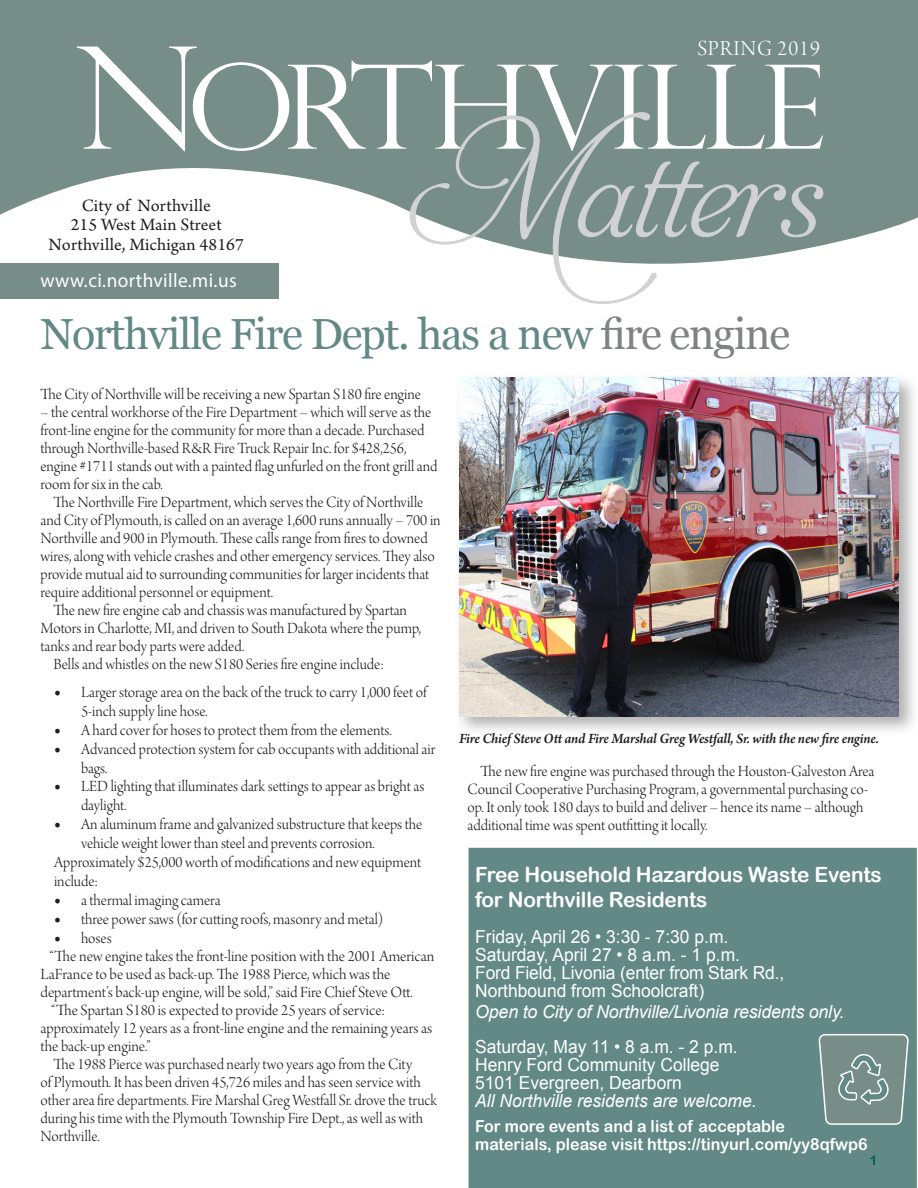
<style>
.page{position:relative;width:918px;height:1188px;background:#fff}
.page>*{position:absolute;margin:0;border:0;box-sizing:border-box;transform-origin:0 0}
.t1{font:43.5px "Georgia";letter-spacing:-.03em;color:#628986}
.t2{font:22.8px "Arno Pro Light Display";letter-spacing:.04em;color:#fff}
.t3{font:21px/25.2px "Arial Rounded MT Bold";letter-spacing:-.01em;color:#fff}
.t4{font:19.65px "Myriad Pro";letter-spacing:.02em;color:#fff}
.t5{font:18.15px/19.6px "Arno Pro";letter-spacing:.01em;color:#231f20;text-align:center}
.t6{font:18px/18px "Arial";color:#fff}
.t7{font:italic 18px/34.5px "Arial";letter-spacing:-.01em;color:#fff}
.t8{font:16.5px/18px "Arno Pro Light Display";color:#231f20}
.t9{font:16.5px/18px "Arial Rounded MT Bold";color:#fff}
.t10{font:italic 600 15px "Arno Pro";letter-spacing:-.015em;color:#231f20}
.t11{font:13.5px "Arial Rounded MT Bold";color:#005d67}
.s1{color:#808285}
.s2{font-family:"Minion Pro";font-size:18px}
.s3{font-style:normal}
.s4{font-style:italic}
</style>
<div class="page">
<div style="left:469px;top:849px;width:447px;height:338px;background:#628986"></div>
<div style="left:469px;top:848px;width:448px;height:340px;border:2px solid #628986"></div>
<svg style="left:0;top:0;width:918px;height:276px;fill:#768d88"></svg>
<svg style="left:404px;top:151px;width:253px;height:153px"></svg>
<svg style="left:572px;top:161px;width:252px;height:77px;background:#8a9c99"></svg>
<div style="left:0;top:263px;width:278px;height:36px;background:#768d88"></div>
<svg style="left:77px;top:47px;width:746px;height:104px"></svg>
<svg style="left:818px;top:1034px;width:91px;height:91px;background:#819894"></svg>
<div style="left:454px;top:373px;width:464px;height:363px;background:#231f20;opacity:.35"></div>
<img style="left:459px;top:378px;width:440px;height:338px">
<p class="t5" style="left:49px;top:196px;width:197px">City of Northville<br>215 West Main Street<br>Northville, Michigan 48167</p>
<p class="t4" style="left:40px;top:268px;width:198px">www.ci.northville.mi.us</p>
<p class="t2" style="left:697px;top:36px;width:124px">SPRING 2019</p>
<p class="t1" style="left:40px;top:307px;width:751px">Northville Fire Dept. has a new <span class="s1">fire engine</span></p>
<p class="t8" style="left:40px;top:386px;width:382px">The City of Northville will be receiving a new Spartan S180 fire engine</p>
<p class="t8" style="left:40px;top:404px;width:392px">– the central workhorse of the Fire Department – which will serve as the</p>
<p class="t8" style="left:40px;top:422px;width:385px">front-line engine for the community for more than a decade. Purchased</p>
<p class="t8" style="left:40px;top:440px;width:367px">through Northville-based R&amp;R Fire Truck Repair Inc. for $428,256,</p>
<p class="t8" style="left:40px;top:458px;width:398px">engine #1711 stands out with a painted flag unfurled on the front grill and</p>
<p class="t8" style="left:40px;top:476px;width:124px">room for six in the cab.</p>
<p class="t8" style="left:53px;top:494px;width:371px">The Northville Fire Department, which serves the City of Northville</p>
<p class="t8" style="left:40px;top:512px;width:402px">and City of Plymouth, is called on an average 1,600 runs annually – 700 in</p>
<p class="t8" style="left:40px;top:530px;width:389px">Northville and 900 in Plymouth. These calls range from fires to downed</p>
<p class="t8" style="left:40px;top:548px;width:396px">wires, along with vehicle crashes and other emergency services. They also</p>
<p class="t8" style="left:40px;top:566px;width:390px">provide mutual aid to surrounding communities for larger incidents that</p>
<p class="t8" style="left:40px;top:584px;width:234px">require additional personnel or equipment.</p>
<p class="t8" style="left:53px;top:602px;width:355px">The new fire engine cab and chassis was manufactured by Spartan</p>
<p class="t8" style="left:40px;top:620px;width:382px">Motors in Charlotte, MI, and driven to South Dakota where the pump,</p>
<p class="t8" style="left:40px;top:638px;width:205px">tanks and rear body parts were added.</p>
<p class="t8" style="left:53px;top:656px;width:332px">Bells and whistles on the new S180 Series fire engine include:</p>
<p class="t8" style="left:81px;top:684px;width:347px;line-height:18.9px;text-indent:-27px"><span class="s2">•</span> Larger storage area on the back of the truck to carry 1,000 feet of<br>5-inch supply line hose.</p>
<p class="t8" style="left:54px;top:722px;width:339px"><span class="s2">•</span> A hard cover for hoses to protect them from the elements.</p>
<p class="t8" style="left:81px;top:740px;width:356px;line-height:18.9px;text-indent:-27px"><span class="s2">•</span> Advanced protection system for cab occupants with additional air bags.</p>
<p class="t8" style="left:81px;top:778px;width:345px;line-height:18.9px;text-indent:-27px"><span class="s2">•</span> LED lighting that illuminates dark settings to appear as bright as daylight.</p>
<p class="t8" style="left:81px;top:816px;width:343px;line-height:18.9px;text-indent:-27px"><span class="s2">•</span> An aluminum frame and galvanized substructure that keeps the vehicle weight lower than steel and prevents corrosion.</p>
<p class="t8" style="left:54px;top:854px;width:369px;line-height:18.9px">Approximately $25,000 worth of modifications and new equipment include:</p>
<p class="t8" style="left:54px;top:892px;width:168px"><span class="s2">•</span> a thermal imaging camera</p>
<p class="t8" style="left:54px;top:911px;width:331px"><span class="s2">•</span> three power saws (for cutting roofs, masonry and metal)</p>
<p class="t8" style="left:54px;top:930px;width:59px"><span class="s2">•</span> hoses</p>
<p class="t8" style="left:50px;top:948px;width:386px">“The new engine takes the front-line position with the 2001 American</p>
<p class="t8" style="left:40px;top:966px;width:352px">LaFrance to be used as back-up. The 1988 Pierce, which was the</p>
<p class="t8" style="left:40px;top:984px;width:374px">department’s back-up engine, will be sold,” said Fire Chief Steve Ott.</p>
<p class="t8" style="left:51px;top:1002px;width:336px">“The Spartan S180 is expected to provide 25 years of service:</p>
<p class="t8" style="left:40px;top:1020px;width:393px">approximately 12 years as a front-line engine and the remaining years as</p>
<p class="t8" style="left:40px;top:1038px;width:112px">the back-up engine.”</p>
<p class="t8" style="left:40px;top:1056px;width:398px;text-indent:13px">The 1988 Pierce was purchased nearly two years ago from the City<br>of Plymouth. It has been driven 45,726 miles and has seen service with other area fire departments. Fire Marshal Greg Westfall Sr. drove the truck during his time with the Plymouth Township Fire Dept., as well as with Northville.</p>
<p class="t10" style="left:459px;top:730px;width:421px">Fire Chief Steve Ott and Fire Marshal Greg Westfall, Sr. with the new fire engine.</p>
<p class="t8" style="left:468px;top:763px;width:408px;text-indent:13px">The new fire engine was purchased through the Houston-Galveston Area Council Cooperative Purchasing Program, a governmental purchasing co&shy;op. It only took 180 days to build and deliver – hence its name – although additional time was spent outfitting it locally.</p>
<p class="t3" style="left:475px;top:861px;width:408px">Free Household Hazardous Waste Events for Northville Residents</p>
<p class="t6" style="left:475px;top:928px;width:311px">Friday, April 26 • 3:30 - 7:30 p.m.<br>Saturday, April 27 • 8 a.m. - 1 p.m.<br>Ford Field, Livonia (enter from Stark Rd., Northbound from Schoolcraft)</p>
<p class="t7" style="left:475px;top:995px;width:371px">Open to City of Northville/Livonia residents only.<br><span class="s3">Saturday, May 11 • 8 a.m. - 2 p.m.</span></p>
<p class="t6" style="left:475px;top:1056px;width:283px">Henry Ford Community College<br>5101 Evergreen, Dearborn<br><span class="s4">All Northville residents are welcome.</span></p>
<p class="t9" style="left:475px;top:1117px;width:394px">For more events and a list of acceptable<br>materials, please visit https://tinyurl.com/yy8qfwp6</p>
<p class="t11" style="left:869px;top:1152px;width:10px">1</p>
</div>
